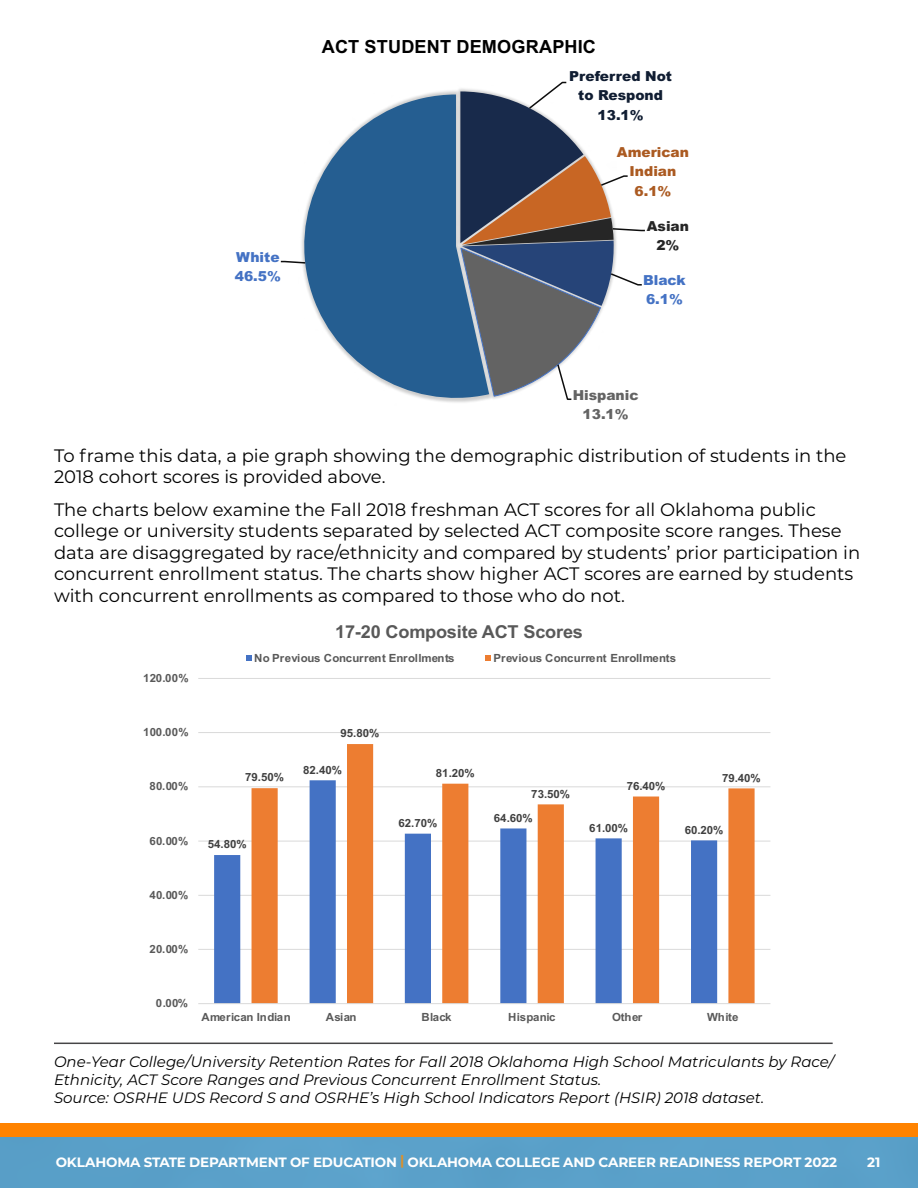
<style>
.page{position:relative;width:918px;height:1188px;background:#fff}
.page>*{position:absolute;margin:0;border:0;box-sizing:border-box;transform-origin:0 0}
.t1{font:700 18.15px "Arial";letter-spacing:.01em;color:#000}
.t2{font:18px/21.6px "Montserrat";color:#000}
.t3{font:700 17.85px "Arial";letter-spacing:-.01em;color:#595959}
.t4{font:italic 15px/18px "Montserrat";color:#000}
.t5{font:900 13.8px/19.5px "Arial";color:#101d32;text-align:center}
.t6{font:900 13.8px/19px "Arial";color:#4472c4}
.t7{font:900 13.8px/19.4px "Arial";color:#ab5a21;text-align:center}
.t8{font:900 13.8px/19px "Arial";color:#636363;text-align:center}
.t9{font:900 13.8px/19px "Arial";color:#262626;text-align:center}
.t10{font:700 13.5px "Montserrat";letter-spacing:-.01em;color:#fff}
.t11{font:700 11.25px "Arial";color:#595959}
.t12{font:700 11.25px "Arial";color:#404040}
.t13{font:700 11.25px "Arial";letter-spacing:-.03em;color:#595959}
.s1{color:#de9028}
</style>
<div class="page">
<div style="left:0;top:1135px;width:918px;height:53px;background:#5aa0c9"></div>
<div style="left:0;top:1123px;width:918px;height:13px;background:#ff8300"></div>
<svg style="left:301px;top:95px;width:175px;height:308px;fill:#255e91"></svg>
<svg style="left:460px;top:81px;width:185px;height:320px"></svg>
<svg style="left:280px;top:260px;width:27px;height:4px"></svg>
<hr style="left:198px;top:949px;width:572px;height:1px;background:#d9d9d9">
<hr style="left:198px;top:895px;width:572px;height:1px;background:#d9d9d9">
<hr style="left:198px;top:841px;width:572px;height:1px;background:#d9d9d9">
<hr style="left:198px;top:786px;width:572px;height:1px;background:#d9d9d9">
<hr style="left:198px;top:732px;width:572px;height:1px;background:#d9d9d9">
<hr style="left:198px;top:678px;width:572px;height:1px;background:#d9d9d9">
<svg style="left:214px;top:786px;width:38px;height:217px"></svg>
<svg style="left:252px;top:744px;width:503px;height:259px"></svg>
<hr style="left:198px;top:1003px;width:572px;height:1px;background:#d9d9d9">
<svg style="left:246px;top:656px;width:6px;height:5px"></svg>
<svg style="left:485px;top:656px;width:6px;height:5px"></svg>
<hr style="left:54px;top:1043px;width:779px;height:1px;background:#464547">
<p class="t6" style="left:235px;top:247px;width:48px">White<br>46.5%</p>
<p class="t1" style="left:322px;top:34px;width:276px">ACT STUDENT DEMOGRAPHIC</p>
<p class="t5" style="left:569px;top:66px;width:104px">Preferred Not to Respond<br>13.1%</p>
<p class="t7" style="left:617px;top:142px;width:74px">American<br>Indian<br>6.1%</p>
<p class="t9" style="left:647px;top:216px;width:44px">Asian<br>2%</p>
<p class="t6" style="left:643px;top:270px;width:44px">Black<br>6.1%</p>
<p class="t8" style="left:573px;top:385px;width:67px">Hispanic<br>13.1%</p>
<p class="t2" style="left:54px;top:444px;width:794px">To frame this data, a pie graph showing the demographic distribution of students in the<br>2018 cohort scores is provided above.</p>
<p class="t2" style="left:54px;top:498px;width:808px">The charts below examine the Fall 2018 freshman ACT scores for all Oklahoma public college or university students separated by selected ACT composite score ranges. These data are disaggregated by race/ethnicity and compared by students’ prior participation in concurrent enrollment status. The charts show higher ACT scores are earned by students with concurrent enrollments as compared to those who do not.</p>
<p class="t11" style="left:143px;top:670px;width:47px">120.00%</p>
<p class="t3" style="left:335px;top:619px;width:249px">17-20 Composite ACT Scores</p>
<p class="t11" style="left:254px;top:650px;width:202px">No Previous Concurrent Enrollments</p>
<p class="t11" style="left:494px;top:650px;width:184px">Previous Concurrent Enrollments</p>
<p class="t11" style="left:143px;top:724px;width:47px">100.00%</p>
<p class="t11" style="left:150px;top:779px;width:40px">80.00%</p>
<p class="t11" style="left:150px;top:833px;width:40px">60.00%</p>
<p class="t11" style="left:150px;top:887px;width:40px">40.00%</p>
<p class="t11" style="left:150px;top:941px;width:40px">20.00%</p>
<p class="t12" style="left:245px;top:770px;width:40px">79.50%</p>
<p class="t12" style="left:208px;top:836px;width:40px">54.80%</p>
<p class="t12" style="left:341px;top:725px;width:40px">95.80%</p>
<p class="t12" style="left:303px;top:762px;width:40px">82.40%</p>
<p class="t12" style="left:436px;top:765px;width:40px">81.20%</p>
<p class="t12" style="left:399px;top:815px;width:40px">62.70%</p>
<p class="t12" style="left:531px;top:786px;width:40px">73.50%</p>
<p class="t12" style="left:494px;top:810px;width:40px">64.60%</p>
<p class="t12" style="left:627px;top:778px;width:40px">76.40%</p>
<p class="t12" style="left:722px;top:770px;width:40px">79.40%</p>
<p class="t12" style="left:589px;top:820px;width:40px">61.00%</p>
<p class="t12" style="left:685px;top:822px;width:40px">60.20%</p>
<p class="t11" style="left:156px;top:995px;width:34px">0.00%</p>
<p class="t11" style="left:201px;top:1009px;width:91px">American Indian</p>
<p class="t11" style="left:326px;top:1009px;width:32px">Asian</p>
<p class="t11" style="left:421px;top:1009px;width:32px">Black</p>
<p class="t13" style="left:508px;top:1009px;width:49px">Hispanic</p>
<p class="t11" style="left:612px;top:1009px;width:32px">Other</p>
<p class="t11" style="left:707px;top:1009px;width:33px">White</p>
<p class="t4" style="left:54px;top:1052px;width:781px">One-Year College/University Retention Rates for Fall 2018 Oklahoma High School Matriculants by Race/<br>Ethnicity, ACT Score Ranges and Previous Concurrent Enrollment Status.<br>Source: OSRHE UDS Record S and OSRHE’s High School Indicators Report (HSIR) 2018 dataset.</p>
<p class="t10" style="left:56px;top:1152px;width:783px">OKLAHOMA STATE DEPARTMENT OF EDUCATION <span class="s1">|</span> OKLAHOMA COLLEGE AND CAREER READINESS REPORT 2022</p>
<p class="t10" style="left:867px;top:1152px;width:15px">21</p>
</div>
